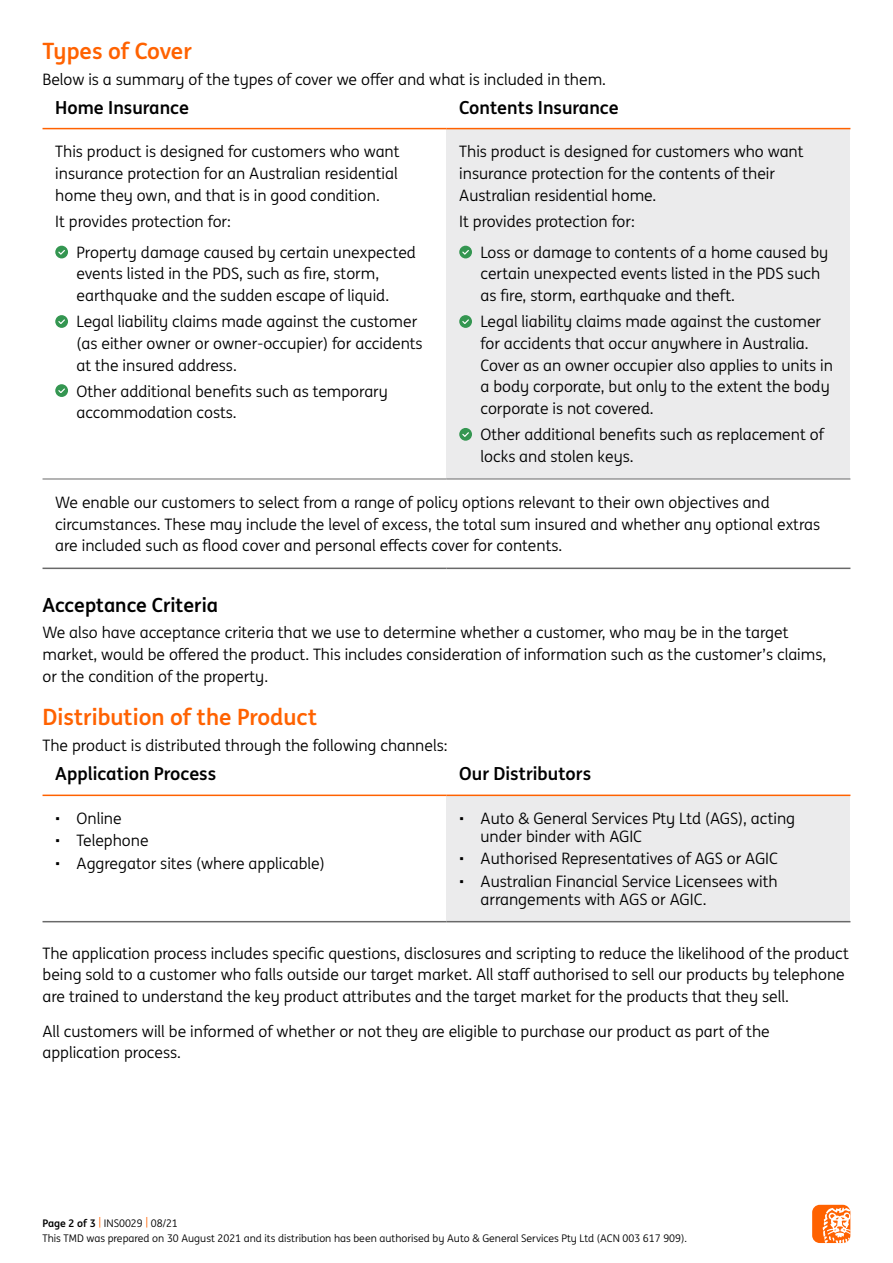
<style>
.page{position:relative;width:893px;height:1263px;background:#fff}
.page>*{position:absolute;margin:0;border:0;box-sizing:border-box;transform-origin:0 0}
.t1{font:700 22.5px "ING Me";color:#ff6200}
.t2{font:700 19.5px "ING Me";color:#000}
.t3{font:700 18px "ING Me";color:#000}
.t4{font:15.75px/21.8px "ING Me";color:#000}
.t5{font:10.5px/15.5px "ING Me";color:#000}
.s1{font-weight:700}
.s2{color:#ff6200}
</style>
<div class="page">
<div style="left:446px;top:795px;width:404px;height:127px;background:#ebebec"></div>
<hr style="left:43px;top:794px;width:403px;height:2px;background:#ff6200">
<hr style="left:446px;top:794px;width:404px;height:2px;background:#ff6200">
<hr style="left:43px;top:921px;width:403px;height:1px;background:#696969">
<hr style="left:446px;top:921px;width:404px;height:1px;background:#696969">
<div style="left:812px;top:1205px;width:38px;height:38px;background:#ff6200;border-radius:8px"></div>
<svg style="left:823px;top:1207px;width:27px;height:36px"></svg>
<svg style="left:43px;top:129px;width:807px;height:439px"></svg>
<div style="left:446px;top:129px;width:404px;height:350px;background:#ebebec"></div>
<hr style="left:43px;top:128px;width:403px;height:1px;background:#ff6200">
<hr style="left:446px;top:128px;width:404px;height:1px;background:#ff6200">
<hr style="left:43px;top:568px;width:403px;height:1px;background:#696969">
<hr style="left:446px;top:568px;width:404px;height:1px;background:#696969">
<hr style="left:43px;top:479px;width:403px;height:1px;background:#696969">
<hr style="left:446px;top:479px;width:404px;height:1px;background:#696969">
<svg style="left:55px;top:246px;width:13px;height:12px"></svg>
<svg style="left:57px;top:249px;width:9px;height:7px"></svg>
<svg style="left:55px;top:315px;width:13px;height:13px"></svg>
<svg style="left:57px;top:318px;width:9px;height:7px"></svg>
<svg style="left:55px;top:384px;width:13px;height:13px"></svg>
<svg style="left:57px;top:387px;width:9px;height:7px"></svg>
<svg style="left:459px;top:246px;width:13px;height:12px"></svg>
<svg style="left:461px;top:249px;width:9px;height:7px"></svg>
<svg style="left:459px;top:315px;width:13px;height:13px"></svg>
<svg style="left:461px;top:318px;width:9px;height:7px"></svg>
<svg style="left:459px;top:428px;width:13px;height:13px"></svg>
<svg style="left:461px;top:431px;width:9px;height:7px"></svg>
<h1 class="t1" style="left:43px;top:33px;width:151px">Types of Cover</h1>
<p class="t4" style="left:43px;top:68px;width:565px">Below is a summary of the types of cover we offer and what is included in them.</p>
<p class="t3" style="left:55px;top:93px;width:135px">Home Insurance</p>
<p class="t3" style="left:459px;top:93px;width:161px">Contents Insurance</p>
<p class="t4" style="left:55px;top:140px;width:346px;text-align:justify">This product is designed for customers who want insurance protection for an Australian residential home they own, and that is in good condition.</p>
<p class="t4" style="left:77px;top:206px;width:341px;line-height:30.3px;text-indent:-21px">It provides protection for:<br>Property damage caused by certain unexpected</p>
<p class="t4" style="left:77px;top:262px;width:314px">events listed in the PDS, such as fire, storm, earthquake and the sudden escape of liquid.</p>
<p class="t4" style="left:77px;top:310px;width:348px">Legal liability claims made against the customer (as either owner or owner-occupier) for accidents at the insured address.</p>
<p class="t4" style="left:77px;top:379px;width:313px">Other additional benefits such as temporary accommodation costs.</p>
<p class="t4" style="left:459px;top:140px;width:346px">This product is designed for customers who want insurance protection for the contents of their<br>Australian residential home.</p>
<p class="t4" style="left:480px;top:206px;width:349px;line-height:30.3px;text-indent:-21px">It provides protection for:<br>Loss or damage to contents of a home caused by</p>
<p class="t4" style="left:480px;top:262px;width:341px">certain unexpected events listed in the PDS such as fire, storm, earthquake and theft.</p>
<p class="t4" style="left:480px;top:310px;width:354px">Legal liability claims made against the customer for accidents that occur anywhere in Australia.<br>Cover as an owner occupier also applies to units in a body corporate, but only to the extent the body corporate is not covered.</p>
<p class="t4" style="left:480px;top:423px;width:345px">Other additional benefits such as replacement of locks and stolen keys.</p>
<p class="t4" style="left:55px;top:491px;width:766px">We enable our customers to select from a range of policy options relevant to their own objectives and circumstances. These may include the level of excess, the total sum insured and whether any optional extras are included such as flood cover and personal effects cover for contents.</p>
<p class="t2" style="left:43px;top:589px;width:177px">Acceptance Criteria</p>
<p class="t4" style="left:43px;top:621px;width:785px">We also have acceptance criteria that we use to determine whether a customer, who may be in the target market, would be offered the product. This includes consideration of information such as the customer’s claims, or the condition of the property.</p>
<h1 class="t1" style="left:43px;top:699px;width:276px">Distribution of the Product</h1>
<p class="t4" style="left:43px;top:734px;width:407px">The product is distributed through the following channels:</p>
<p class="t3" style="left:55px;top:759px;width:162px">Application Process</p>
<p class="t3" style="left:459px;top:759px;width:133px">Our Distributors</p>
<p class="t4" style="left:55px;top:807px;width:68px">• Online</p>
<p class="t4" style="left:55px;top:829px;width:95px">• Telephone</p>
<p class="t4" style="left:55px;top:851px;width:271px">• Aggregator sites (where applicable)</p>
<p class="t4" style="left:480px;top:809px;width:316px;line-height:18px;text-indent:-21px">• Auto &amp; General Services Pty Ltd (AGS), acting under binder with AGIC</p>
<p class="t4" style="left:459px;top:847px;width:320px">• Authorised Representatives of AGS or AGIC</p>
<p class="t4" style="left:480px;top:871px;width:299px;line-height:18px;text-indent:-21px">• Australian Financial Service Licensees with arrangements with AGS or AGIC.</p>
<p class="t4" style="left:43px;top:941px;width:808px">The application process includes specific questions, disclosures and scripting to reduce the likelihood of the product being sold to a customer who falls outside our target market. All staff authorised to sell our products by telephone are trained to understand the key product attributes and the target market for the products that they sell.</p>
<p class="t4" style="left:43px;top:1019px;width:729px">All customers will be informed of whether or not they are eligible to purchase our product as part of the application process.</p>
<p class="t5" style="left:43px;top:1215px;width:646px"><span class="s1">Page 2 of 3</span> <span class="s2">|</span> INS0029 <span class="s2">|</span> 08/21<br>This TMD was prepared on 30 August 2021 and its distribution has been authorised by Auto &amp; General Services Pty Ltd (ACN 003 617 909).</p>
</div>
